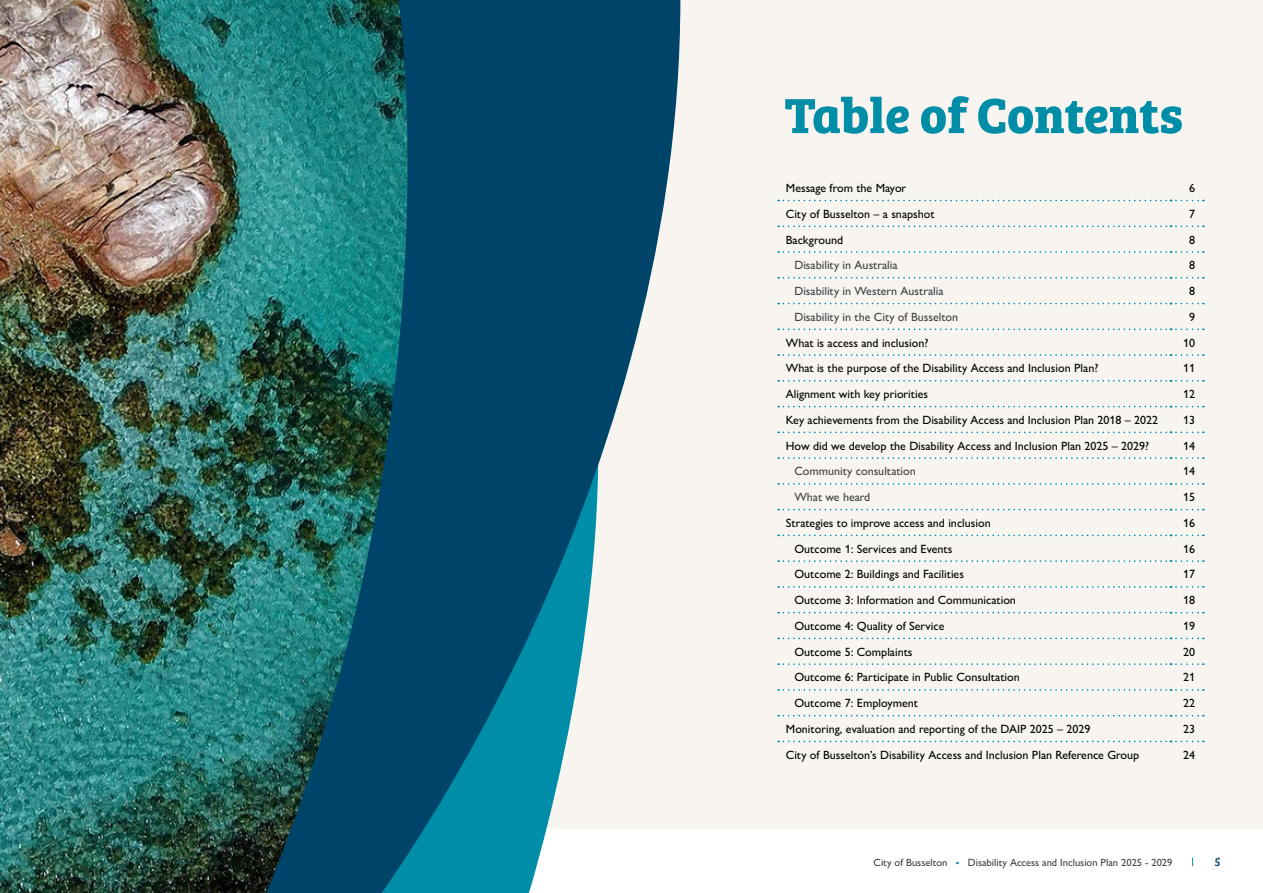
<style>
.page{position:relative;width:1263px;height:893px;background:#fff}
.page>*{position:absolute;margin:0;border:0;box-sizing:border-box;transform-origin:0 0}
.t1{font:700 51px "Bree Serif";color:#008da8}
.t2{font:500 12px "Gill Sans Nova";color:#000}
.t3{font:500 12px "Gill Sans Nova";color:#414042}
.t4{font:12px "Bree Serif";color:#00446a}
.t5{font:500 10.5px "Gill Sans Nova";color:#414042}
</style>
<div class="page">
<div style="left:0;top:0;width:1263px;height:829px;background:#f8f5f1"></div>
<img style="left:0;top:0;width:256px;height:893px">
<svg style="left:256px;top:0;width:424px;height:893px;fill:#00446a"></svg>
<svg style="left:778px;top:200px;width:426px;height:1px"></svg>
<svg style="left:778px;top:225px;width:426px;height:2px"></svg>
<svg style="left:778px;top:251px;width:426px;height:2px"></svg>
<svg style="left:778px;top:277px;width:426px;height:2px"></svg>
<svg style="left:778px;top:303px;width:426px;height:1px"></svg>
<svg style="left:778px;top:328px;width:426px;height:2px"></svg>
<svg style="left:778px;top:354px;width:426px;height:2px"></svg>
<svg style="left:778px;top:380px;width:426px;height:2px"></svg>
<svg style="left:778px;top:406px;width:426px;height:1px"></svg>
<svg style="left:778px;top:431px;width:426px;height:2px"></svg>
<svg style="left:778px;top:457px;width:426px;height:2px"></svg>
<svg style="left:778px;top:483px;width:426px;height:2px"></svg>
<svg style="left:778px;top:509px;width:426px;height:1px"></svg>
<svg style="left:778px;top:534px;width:426px;height:2px"></svg>
<svg style="left:778px;top:560px;width:426px;height:2px"></svg>
<svg style="left:778px;top:586px;width:426px;height:2px"></svg>
<svg style="left:778px;top:612px;width:426px;height:1px"></svg>
<svg style="left:778px;top:638px;width:426px;height:1px"></svg>
<svg style="left:778px;top:663px;width:426px;height:2px"></svg>
<svg style="left:778px;top:689px;width:426px;height:2px"></svg>
<svg style="left:778px;top:715px;width:426px;height:1px"></svg>
<svg style="left:778px;top:741px;width:426px;height:1px"></svg>
<h1 class="t1" style="left:784px;top:76px;width:400px">Table of Contents</h1>
<p class="t2" style="left:786px;top:181px;width:122px">Message from the Mayor</p>
<p class="t2" style="left:1189px;top:181px;width:7px">6</p>
<p class="t2" style="left:786px;top:206px;width:150px">City of Busselton – a snapshot</p>
<p class="t2" style="left:1189px;top:206px;width:7px">7</p>
<p class="t2" style="left:786px;top:232px;width:59px">Background</p>
<p class="t2" style="left:1189px;top:232px;width:7px">8</p>
<p class="t3" style="left:794px;top:258px;width:105px">Disability in Australia</p>
<p class="t2" style="left:1189px;top:258px;width:7px">8</p>
<p class="t3" style="left:794px;top:284px;width:151px">Disability in Western Australia</p>
<p class="t2" style="left:1189px;top:284px;width:7px">8</p>
<p class="t3" style="left:794px;top:309px;width:165px">Disability in the City of Busselton</p>
<p class="t2" style="left:1189px;top:309px;width:7px">9</p>
<p class="t2" style="left:786px;top:335px;width:144px">What is access and inclusion?</p>
<p class="t2" style="left:1183px;top:335px;width:13px">10</p>
<p class="t2" style="left:786px;top:361px;width:314px">What is the purpose of the Disability Access and Inclusion Plan?</p>
<p class="t2" style="left:1183px;top:361px;width:13px">11</p>
<p class="t2" style="left:786px;top:387px;width:144px">Alignment with key priorities</p>
<p class="t2" style="left:1183px;top:387px;width:13px">12</p>
<p class="t2" style="left:786px;top:412px;width:374px">Key achievements from the Disability Access and Inclusion Plan 2018 – 2022</p>
<p class="t2" style="left:1183px;top:412px;width:13px">13</p>
<p class="t2" style="left:786px;top:438px;width:365px">How did we develop the Disability Access and Inclusion Plan 2025 – 2029?</p>
<p class="t2" style="left:1183px;top:438px;width:13px">14</p>
<p class="t3" style="left:794px;top:464px;width:123px">Community consultation</p>
<p class="t2" style="left:1183px;top:464px;width:13px">14</p>
<p class="t3" style="left:794px;top:490px;width:77px">What we heard</p>
<p class="t2" style="left:1183px;top:490px;width:13px">15</p>
<p class="t2" style="left:786px;top:515px;width:206px">Strategies to improve access and inclusion</p>
<p class="t2" style="left:1183px;top:515px;width:13px">16</p>
<p class="t2" style="left:794px;top:541px;width:160px">Outcome 1: Services and Events</p>
<p class="t2" style="left:1183px;top:541px;width:13px">16</p>
<p class="t2" style="left:794px;top:567px;width:171px">Outcome 2: Buildings and Facilities</p>
<p class="t2" style="left:1183px;top:567px;width:13px">17</p>
<p class="t2" style="left:794px;top:593px;width:223px">Outcome 3: Information and Communication</p>
<p class="t2" style="left:1183px;top:593px;width:13px">18</p>
<p class="t2" style="left:794px;top:618px;width:151px">Outcome 4: Quality of Service</p>
<p class="t2" style="left:1183px;top:618px;width:13px">19</p>
<p class="t2" style="left:794px;top:644px;width:120px">Outcome 5: Complaints</p>
<p class="t2" style="left:1183px;top:644px;width:13px">20</p>
<p class="t2" style="left:794px;top:670px;width:227px">Outcome 6: Participate in Public Consultation</p>
<p class="t2" style="left:1183px;top:670px;width:13px">21</p>
<p class="t2" style="left:794px;top:696px;width:125px">Outcome 7: Employment</p>
<p class="t2" style="left:1183px;top:696px;width:13px">22</p>
<p class="t2" style="left:786px;top:721px;width:306px">Monitoring, evaluation and reporting of the DAIP 2025 – 2029</p>
<p class="t2" style="left:1183px;top:721px;width:13px">23</p>
<p class="t2" style="left:786px;top:747px;width:355px">City of Busselton’s Disability Access and Inclusion Plan Reference Group</p>
<p class="t2" style="left:1183px;top:747px;width:13px">24</p>
<p class="t5" style="left:873px;top:856px;width:75px">City of Busselton</p>
<p class="t5" style="left:968px;top:856px;width:206px">Disability Access and Inclusion Plan 2025 - 2029</p>
<p class="t4" style="left:1214px;top:852px;width:8px">5</p>
</div>
